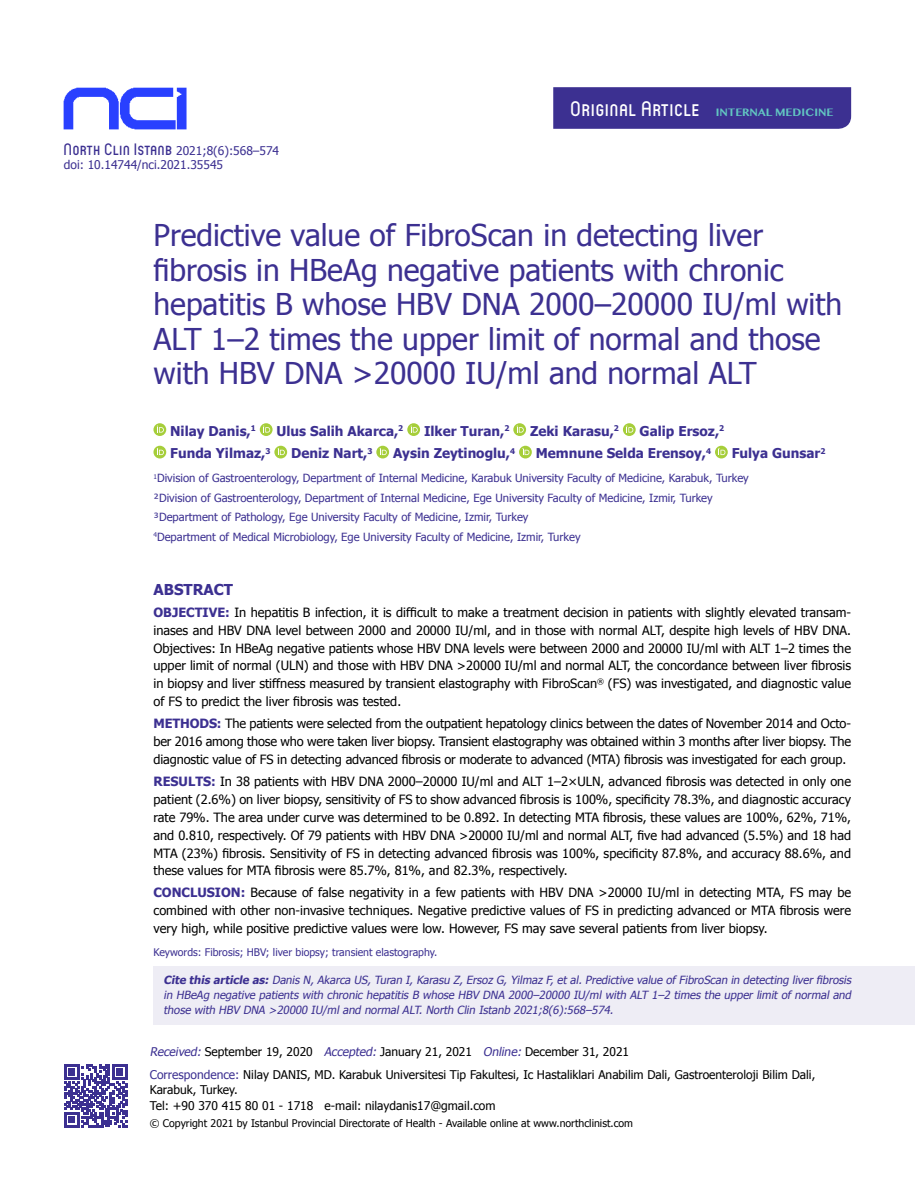
<style>
.page{position:relative;width:915px;height:1191px;background:#fff}
.page>*{position:absolute;margin:0;border:0;box-sizing:border-box;transform-origin:0 0}
.t1{font:30px/34.5px "Tahoma";color:#3c3091}
.t2{font:700 15px "Tahoma";color:#3c3091}
.t3{font:700 13.5px "Tahoma";color:#3c3091}
.t4{font:12.75px/17.9px "Tahoma";color:#000;text-align:justify}
.t5{font:12px/23px "Tahoma";color:#000}
.t6{font:12px/14.4px "Tahoma";color:#3c3091}
.t7{font:11.25px/19.5px "Tahoma";color:#3c3091}
.t8{font:italic 11.25px/15px "Tahoma";color:#3c3091;text-align:justify}
.t9{font:700 11.25px "Tamil MN";color:#62c6c1}
.t10{font:10.5px "Tahoma";color:#000}
.t11{font:10.5px "Tahoma";color:#3c3091}
.s1{font-family:"Circula";font-weight:500;font-size:16.5px}
.s2{font-family:"Circula";font-weight:500;font-size:21px;color:#fff}
.s3{font-weight:700;color:#3c3091}
.s4{font-weight:700}
.s5{font-style:italic;color:#3c3091}
.s6{color:#3c3091}
</style>
<div class="page">
<svg style="left:153px;top:423px;width:13px;height:13px"></svg>
<svg style="left:157px;top:425px;width:7px;height:7px"></svg>
<svg style="left:260px;top:423px;width:12px;height:13px"></svg>
<svg style="left:263px;top:425px;width:7px;height:7px"></svg>
<svg style="left:407px;top:423px;width:13px;height:13px"></svg>
<svg style="left:410px;top:425px;width:7px;height:7px"></svg>
<svg style="left:513px;top:423px;width:13px;height:13px"></svg>
<svg style="left:516px;top:425px;width:7px;height:7px"></svg>
<svg style="left:622px;top:423px;width:13px;height:13px"></svg>
<svg style="left:626px;top:425px;width:7px;height:7px"></svg>
<div style="left:153px;top:446px;width:13px;height:12px;background:#a6ce3a;border-radius:50%"></div>
<svg style="left:157px;top:448px;width:7px;height:7px"></svg>
<svg style="left:274px;top:446px;width:13px;height:12px"></svg>
<svg style="left:278px;top:448px;width:7px;height:7px"></svg>
<svg style="left:376px;top:446px;width:13px;height:12px"></svg>
<svg style="left:379px;top:448px;width:7px;height:7px"></svg>
<svg style="left:519px;top:446px;width:12px;height:12px"></svg>
<svg style="left:522px;top:448px;width:7px;height:7px"></svg>
<svg style="left:714px;top:446px;width:13px;height:12px"></svg>
<svg style="left:718px;top:448px;width:7px;height:7px"></svg>
<img style="left:63px;top:87px;width:124px;height:42px">
<div style="left:553px;top:87px;width:297px;height:42px;background:#3c3091"></div>
<svg style="left:64px;top:1064px;width:63px;height:63px"></svg>
<div style="left:153px;top:965px;width:761px;height:59px;background:#eeedf5"></div>
<p class="t6" style="left:64px;top:143px;width:217px"><span class="s1">North Clin Istanb</span> 2021;8(6):568–574 doi: 10.14744/nci.2021.35545</p>
<p class="t9" style="left:570px;top:105px;width:264px"><span class="s2">Orıgınal Article</span> INTERNAL MEDICINE</p>
<h1 class="t1" style="left:153px;top:217px;width:690px">Predictive value of FibroScan in detecting liver fibrosis in HBeAg negative patients with chronic hepatitis B whose HBV DNA 2000–20000 IU/ml with ALT 1–2 times the upper limit of normal and those with HBV DNA &gt;20000 IU/ml and normal ALT</h1>
<p class="t3" style="left:170px;top:421px;width:87px">Nilay Danis,<sup>1</sup></p>
<p class="t3" style="left:276px;top:421px;width:128px">Ulus Salih Akarca,<sup>2</sup></p>
<p class="t3" style="left:424px;top:421px;width:87px">Ilker Turan,<sup>2</sup></p>
<p class="t3" style="left:530px;top:421px;width:90px">Zeki Karasu,<sup>2</sup></p>
<p class="t3" style="left:639px;top:421px;width:86px">Galip Ersoz,<sup>2</sup></p>
<p class="t3" style="left:170px;top:444px;width:102px">Funda Yilmaz,<sup>3</sup></p>
<p class="t3" style="left:291px;top:444px;width:83px">Deniz Nart,<sup>3</sup></p>
<p class="t3" style="left:393px;top:444px;width:123px">Aysin Zeytinoglu,<sup>4</sup></p>
<p class="t3" style="left:535px;top:444px;width:177px">Memnune Selda Erensoy,<sup>4</sup></p>
<p class="t3" style="left:731px;top:444px;width:95px">Fulya Gunsar<sup>2</sup></p>
<p class="t7" style="left:153px;top:468px;width:596px"><sup>1</sup>Division of Gastroenterology, Department of Internal Medicine, Karabuk University Faculty of Medicine, Karabuk, Turkey ²Division of Gastroenterology, Department of Internal Medicine, Ege University Faculty of Medicine, Izmir, Turkey ³Department of Pathology, Ege University Faculty of Medicine, Izmir, Turkey<br><sup>4</sup>Department of Medical Microbiology, Ege University Faculty of Medicine, Izmir, Turkey</p>
<p class="t2" style="left:153px;top:579px;width:81px">ABSTRACT</p>
<p class="t4" style="left:153px;top:603px;width:699px"><span class="s3">OBJECTIVE:</span> In hepatitis B infection, it is difficult to make a treatment decision in patients with slightly elevated transam&shy;inases and HBV DNA level between 2000 and 20000 IU/ml, and in those with normal ALT, despite high levels of HBV DNA.<br>Objectives: In HBeAg negative patients whose HBV DNA levels were between 2000 and 20000 IU/ml with ALT 1–2 times the upper limit of normal (ULN) and those with HBV DNA &gt;20000 IU/ml and normal ALT, the concordance between liver fibrosis in biopsy and liver stiffness measured by transient elastography with FibroScan<sup>®</sup> (FS) was investigated, and diagnostic value of FS to predict the liver fibrosis was tested.</p>
<p class="t4" style="left:153px;top:714px;width:698px"><span class="s3">METHODS:</span> The patients were selected from the outpatient hepatology clinics between the dates of November 2014 and Octo&shy;ber 2016 among those who were taken liver biopsy. Transient elastography was obtained within 3 months after liver biopsy. The diagnostic value of FS in detecting advanced fibrosis or moderate to advanced (MTA) fibrosis was investigated for each group.</p>
<p class="t4" style="left:153px;top:772px;width:699px"><span class="s3">RESULTS:</span> In 38 patients with HBV DNA 2000–20000 IU/ml and ALT 1–2×ULN, advanced fibrosis was detected in only one patient (2.6%) on liver biopsy, sensitivity of FS to show advanced fibrosis is 100%, specificity 78.3%, and diagnostic accuracy rate 79%. The area under curve was determined to be 0.892. In detecting MTA fibrosis, these values are 100%, 62%, 71%, and 0.810, respectively. Of 79 patients with HBV DNA &gt;20000 IU/ml and normal ALT, five had advanced (5.5%) and 18 had MTA (23%) fibrosis. Sensitivity of FS in detecting advanced fibrosis was 100%, specificity 87.8%, and accuracy 88.6%, and these values for MTA fibrosis were 85.7%, 81%, and 82.3%, respectively.</p>
<p class="t4" style="left:153px;top:883px;width:699px"><span class="s3">CONCLUSION:</span> Because of false negativity in a few patients with HBV DNA &gt;20000 IU/ml in detecting MTA, FS may be combined with other non-invasive techniques. Negative predictive values of FS in predicting advanced or MTA fibrosis were very high, while positive predictive values were low. However, FS may save several patients from liver biopsy.</p>
<p class="t11" style="left:153px;top:945px;width:285px">Keywords: Fibrosis; HBV; liver biopsy; transient elastography.</p>
<p class="t8" style="left:163px;top:972px;width:691px"><span class="s4">Cite this article as:</span> Danis N, Akarca US, Turan I, Karasu Z, Ersoz G, Yilmaz F, et al. Predictive value of FibroScan in detecting liver fibrosis in HBeAg negative patients with chronic hepatitis B whose HBV DNA 2000–20000 IU/ml with ALT 1–2 times the upper limit of normal and those with HBV DNA &gt;20000 IU/ml and normal ALT. North Clin Istanb 2021;8(6):568–574.</p>
<p class="t5" style="left:150px;top:1040px;width:666px"><span class="s5">Received:</span> September 19, 2020 <span class="s5">Accepted:</span>January 21, 2021 <span class="s5">Online:</span> December 31, 2021<br><span class="s6">Correspondence:</span> Nilay DANIS, MD. Karabuk Universitesi Tip Fakultesi, Ic Hastaliklari Anabilim Dali, Gastroenteroloji Bilim Dali,</p>
<p class="t5" style="left:150px;top:1080px;width:347px;line-height:16.5px">Karabuk, Turkey.<br>Tel: +90 370 415 80 01 - 1718 e-mail: nilaydanis17@gmail.com</p>
<p class="t10" style="left:150px;top:1116px;width:484px">© Copyright 2021 by Istanbul Provincial Directorate of Health - Available online at www.northclinist.com</p>
</div>
